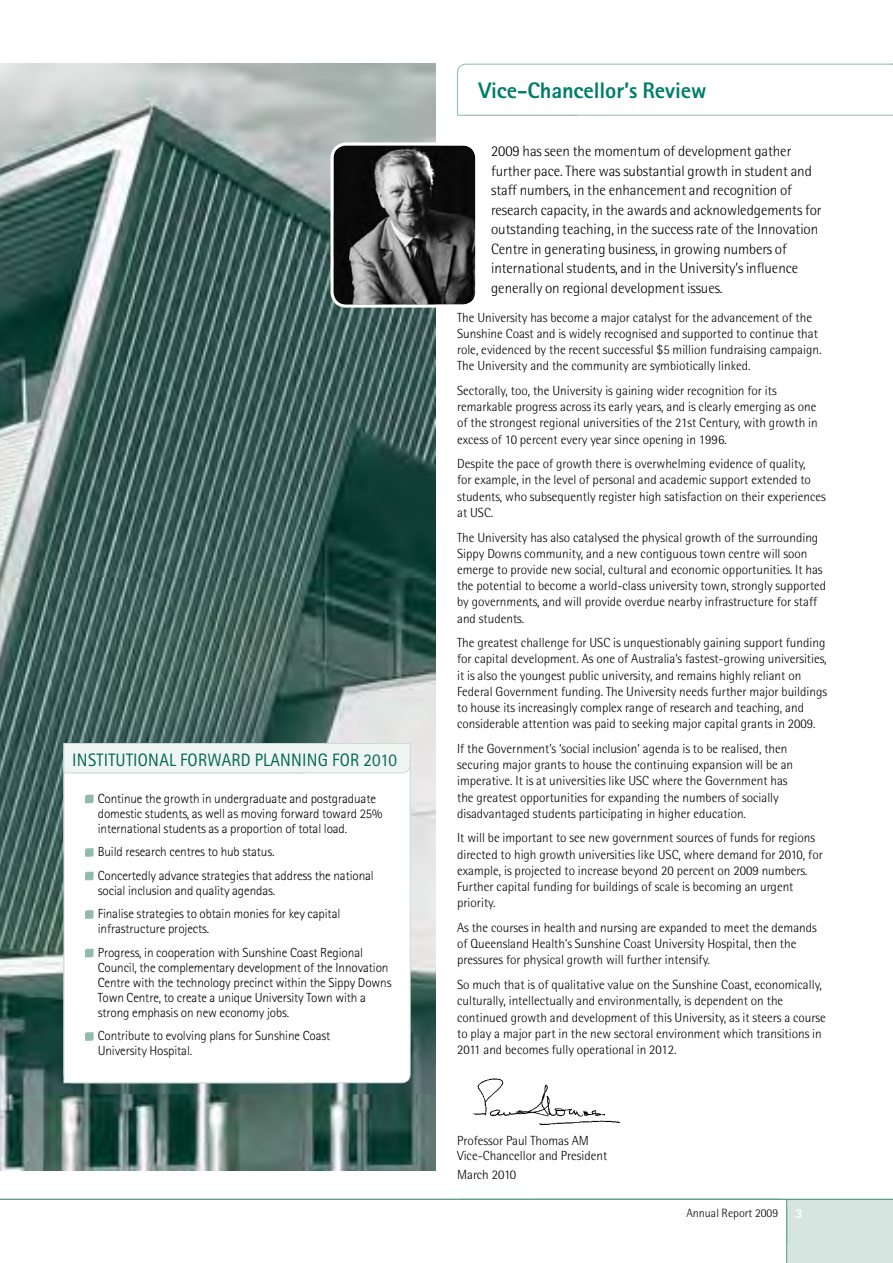
<style>
.page{position:relative;width:893px;height:1263px;background:#fff}
.page>*{position:absolute;margin:0;border:0;box-sizing:border-box;transform-origin:0 0}
.t1{font:800 22.5px "Rotis Sans Serif";letter-spacing:-.005em;color:#007e67}
.t2{font:18px "Rotis Sans Serif";letter-spacing:.015em;color:#00664c;scale:.95 1}
.t3{font:300 15px/19.5px "Rotis Semi Sans";letter-spacing:-.005em;color:#000}
.t4{font:800 13.5px "Rotis Semi Sans";color:#fff}
.t5{font:300 13.2px/16.2px "Rotis Semi Sans";color:#000}
.t6{font:300 13.2px/15px "Rotis Sans Serif";letter-spacing:-.01em;color:#000}
.t7{font:300 12px "Rotis Semi Sans";color:#000}
</style>
<div class="page">
<img style="left:0;top:64px;width:435px;height:1106px">
<svg style="left:457px;top:63px;width:436px;height:53px"></svg>
<img style="left:473px;top:1078px;width:148px;height:47px">
<img style="left:333px;top:145px;width:141px;height:160px">
<div style="left:330px;top:142px;width:148px;height:166px;border:3px solid #fff;border-radius:14px"></div>
<div style="left:787px;top:1243px;width:106px;height:20px;background:#d6e5df"></div>
<svg style="left:0;top:1199px;width:787px;height:64px"></svg>
<svg style="left:459px;top:1199px;width:434px;height:44px"></svg>
<div style="left:64px;top:743px;width:346px;height:340px;background:#fff;border-radius:9px"></div>
<div style="left:64px;top:743px;width:346px;height:30px;background:#eff5f2;border-radius:9px"></div>
<svg style="left:368px;top:743px;width:43px;height:93px"></svg>
<svg style="left:64px;top:743px;width:259px;height:114px"></svg>
<svg style="left:85px;top:872px;width:9px;height:8px"></svg>
<svg style="left:85px;top:910px;width:9px;height:9px"></svg>
<svg style="left:64px;top:949px;width:241px;height:134px"></svg>
<h2 class="t2" style="left:72px;top:750px;width:343px">INSTITUTIONAL FORWARD PLANNING FOR 2010</h2>
<p class="t6" style="left:98px;top:791px;width:286px">Continue the growth in undergraduate and postgraduate domestic students, as well as moving forward toward 25% international students as a proportion of total load.</p>
<p class="t6" style="left:98px;top:840px;width:278px;line-height:23.5px">Build research centres to hub status.<br>Concertedly advance strategies that address the national</p>
<p class="t6" style="left:98px;top:879px;width:244px;line-height:23.5px">social inclusion and quality agendas.<br>Finalise strategies to obtain monies for key capital</p>
<p class="t6" style="left:98px;top:917px;width:267px;line-height:23.5px">infrastructure projects.<br>Progress, in cooperation with Sunshine Coast Regional</p>
<p class="t6" style="left:98px;top:960px;width:295px">Council, the complementary development of the Innovation Centre with the technology precinct within the Sippy Downs Town Centre, to create a unique University Town with a strong emphasis on new economy jobs.</p>
<p class="t6" style="left:98px;top:1028px;width:234px">Contribute to evolving plans for Sunshine Coast<br>University Hospital.</p>
<h1 class="t1" style="left:478px;top:76px;width:230px">Vice-Chancellor’s Review</h1>
<p class="t3" style="left:491px;top:141px;width:332px">2009 has seen the momentum of development gather further pace. There was substantial growth in student and staff numbers, in the enhancement and recognition of research capacity, in the awards and acknowledgements for outstanding teaching, in the success rate of the Innovation Centre in generating business, in growing numbers of international students, and in the University’s influence generally on regional development issues.</p>
<p class="t5" style="left:457px;top:309px;width:366px">The University has become a major catalyst for the advancement of the Sunshine Coast and is widely recognised and supported to continue that role, evidenced by the recent successful $5 million fundraising campaign.<br>The University and the community are symbiotically linked.</p>
<p class="t5" style="left:457px;top:382px;width:362px">Sectorally, too, the University is gaining wider recognition for its remarkable progress across its early years, and is clearly emerging as one of the strongest regional universities of the 21st Century, with growth in excess of 10 percent every year since opening in 1996.</p>
<p class="t5" style="left:457px;top:456px;width:370px">Despite the pace of growth there is overwhelming evidence of quality,<br>for example, in the level of personal and academic support extended to students, who subsequently register high satisfaction on their experiences at USC.</p>
<p class="t5" style="left:457px;top:529px;width:371px">The University has also catalysed the physical growth of the surrounding Sippy Downs community, and a new contiguous town centre will soon emerge to provide new social, cultural and economic opportunities. It has the potential to become a world-class university town, strongly supported by governments, and will provide overdue nearby infrastructure for staff and students.</p>
<p class="t5" style="left:457px;top:635px;width:371px">The greatest challenge for USC is unquestionably gaining support funding for capital development. As one of Australia’s fastest-growing universities, it is also the youngest public university, and remains highly reliant on Federal Government funding. The University needs further major buildings to house its increasingly complex range of research and teaching, and considerable attention was paid to seeking major capital grants in 2009.</p>
<p class="t5" style="left:457px;top:740px;width:337px">If the Government’s ‘social inclusion’ agenda is to be realised, then securing major grants to house the continuing expansion will be an imperative. It is at universities like USC where the Government has the greatest opportunities for expanding the numbers of socially disadvantaged students participating in higher education.</p>
<p class="t5" style="left:457px;top:830px;width:367px">It will be important to see new government sources of funds for regions directed to high growth universities like USC, where demand for 2010, for example, is projected to increase beyond 20 percent on 2009 numbers.<br>Further capital funding for buildings of scale is becoming an urgent priority.</p>
<p class="t5" style="left:457px;top:919px;width:361px">As the courses in health and nursing are expanded to meet the demands of Queensland Health’s Sunshine Coast University Hospital, then the pressures for physical growth will further intensify.</p>
<p class="t5" style="left:457px;top:976px;width:370px">So much that is of qualitative value on the Sunshine Coast, economically, culturally, intellectually and environmentally, is dependent on the continued growth and development of this University, as it steers a course to play a major part in the new sectoral environment which transitions in 2011 and becomes fully operational in 2012.</p>
<p class="t5" style="left:457px;top:1133px;width:152px;line-height:15px">Professor Paul Thomas AM<br>Vice-Chancellor and President</p>
<p class="t5" style="left:457px;top:1166px;width:61px">March 2010</p>
<p class="t7" style="left:686px;top:1206px;width:93px">Annual Report 2009</p>
<p class="t4" style="left:795px;top:1205px;width:9px">3</p>
</div>
